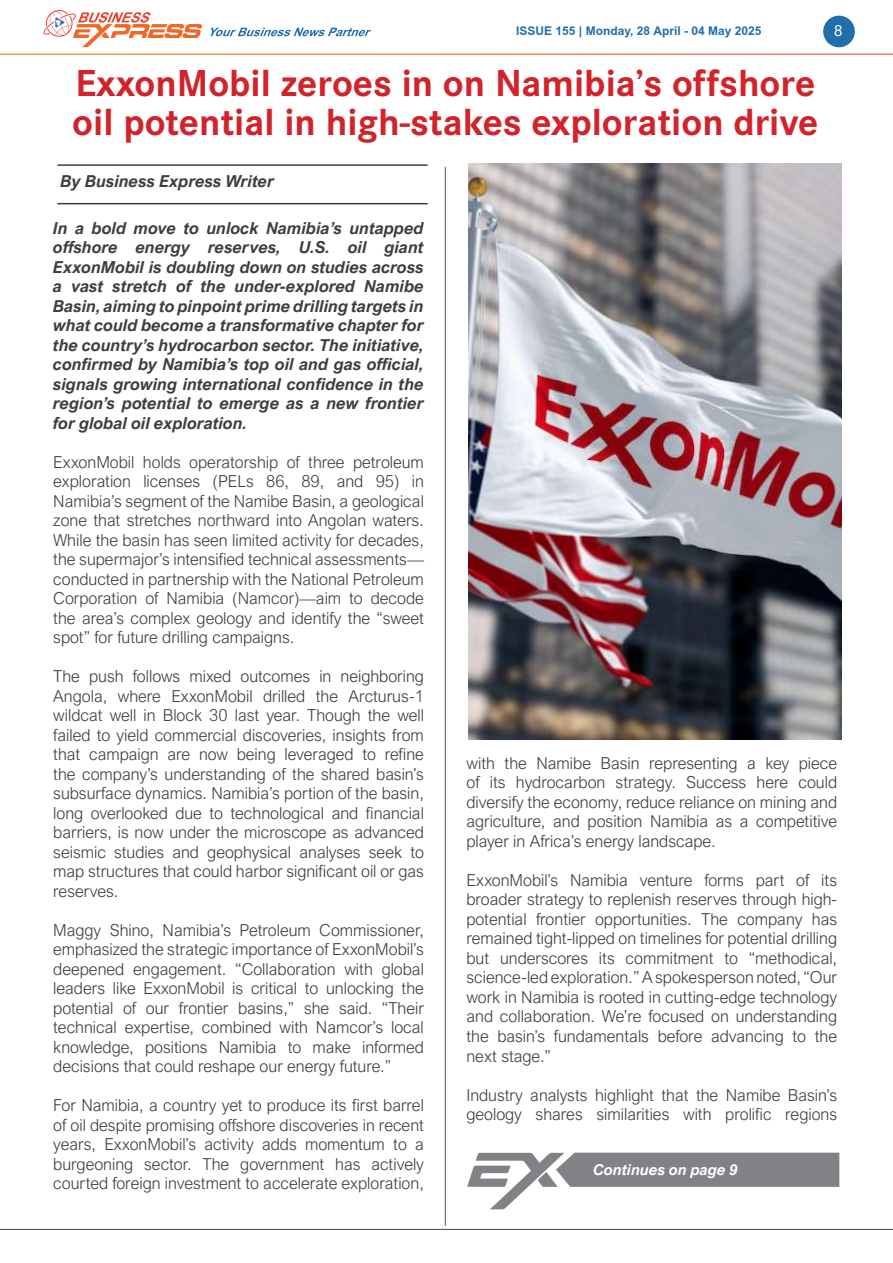
<style>
.page{position:relative;width:893px;height:1263px;background:#fff}
.page>*{position:absolute;margin:0;border:0;box-sizing:border-box;transform-origin:0 0}
.t1{font:700 39px/39px "Corporate S";color:#d2232a}
.t2{font:300 16.5px/19.5px "Arial Nova";color:#3e3e3f;text-align:justify}
.t3{font:italic 700 16.5px/19.5px "Arial Nova";color:#3e3e3f;text-align:justify}
.t4{font:italic 700 15px "Arial Nova";color:#fff}
.t5{font:15px "Arial Nova";color:#fff}
.t6{font:12px "Arial GEO Bold";color:#216ead}
</style>
<div class="page">
<hr style="left:0;top:1229px;width:893px;height:1px;background:#57585a">
<div style="left:823px;top:16px;width:32px;height:31px;background:#216ead;border-radius:50%"></div>
<svg style="left:43px;top:10px;width:160px;height:37px"></svg>
<svg style="left:211px;top:28px;width:160px;height:8px"></svg>
<svg style="left:467px;top:1152px;width:372px;height:57px"></svg>
<hr style="left:445px;top:167px;width:1px;height:1059px;background:#6c6d70">
<hr style="left:57px;top:203px;width:371px;height:1px;background:#3e3e3f">
<hr style="left:57px;top:164px;width:371px;height:2px;background:#3e3e3f">
<img style="left:468px;top:164px;width:374px;height:576px">
<p class="t6" style="left:516px;top:22px;width:247px">ISSUE 155 | Monday, 28 April - 04 May 2025</p>
<p class="t5" style="left:834px;top:22px;width:10px">8</p>
<h1 class="t1" style="left:72px;top:64px;width:747px">ExxonMobil zeroes in on Namibia’s offshore oil potential in high-stakes exploration drive</h1>
<p class="t3" style="left:60px;top:172px;width:215px">By Business Express Writer</p>
<p class="t3" style="left:53px;top:218px;width:372px">In a bold move to unlock Namibia’s untapped offshore energy reserves, U.S. oil giant ExxonMobil is doubling down on studies across a vast stretch of the under-explored Namibe Basin, aiming to pinpoint prime drilling targets in what could become a transformative chapter for the country’s hydrocarbon sector. The initiative, confirmed by Namibia’s top oil and gas official, signals growing international confidence in the region’s potential to emerge as a new frontier for global oil exploration.</p>
<p class="t2" style="left:53px;top:452px;width:372px">ExxonMobil holds operatorship of three petroleum exploration licenses (PELs 86, 89, and 95) in Namibia’s segment of the Namibe Basin, a geological zone that stretches northward into Angolan waters.<br>While the basin has seen limited activity for decades, the supermajor’s intensified technical assessments— conducted in partnership with the National Petroleum Corporation of Namibia (Namcor)—aim to decode the area’s complex geology and identify the “sweet spot” for future drilling campaigns.</p>
<p class="t2" style="left:53px;top:667px;width:372px">The push follows mixed outcomes in neighboring Angola, where ExxonMobil drilled the Arcturus-1 wildcat well in Block 30 last year. Though the well failed to yield commercial discoveries, insights from that campaign are now being leveraged to refine the company’s understanding of the shared basin’s subsurface dynamics. Namibia’s portion of the basin, long overlooked due to technological and financial barriers, is now under the microscope as advanced seismic studies and geophysical analyses seek to map structures that could harbor significant oil or gas reserves.</p>
<p class="t2" style="left:53px;top:920px;width:372px">Maggy Shino, Namibia’s Petroleum Commissioner, emphasized the strategic importance of ExxonMobil’s deepened engagement. “Collaboration with global leaders like ExxonMobil is critical to unlocking the potential of our frontier basins,” she said. “Their technical expertise, combined with Namcor’s local knowledge, positions Namibia to make informed decisions that could reshape our energy future.”</p>
<p class="t2" style="left:53px;top:1096px;width:372px">For Namibia, a country yet to produce its first barrel of oil despite promising offshore discoveries in recent years, ExxonMobil’s activity adds momentum to a burgeoning sector. The government has actively courted foreign investment to accelerate exploration,</p>
<p class="t2" style="left:466px;top:753px;width:372px">with the Namibe Basin representing a key piece of its hydrocarbon strategy. Success here could diversify the economy, reduce reliance on mining and agriculture, and position Namibia as a competitive player in Africa’s energy landscape.</p>
<p class="t2" style="left:466px;top:870px;width:372px">ExxonMobil’s Namibia venture forms part of its broader strategy to replenish reserves through high&shy;potential frontier opportunities. The company has remained tight-lipped on timelines for potential drilling but underscores its commitment to “methodical, science-led exploration.” A spokesperson noted, “Our work in Namibia is rooted in cutting-edge technology and collaboration. We’re focused on understanding the basin’s fundamentals before advancing to the next stage.”</p>
<p class="t2" style="left:466px;top:1085px;width:372px">Industry analysts highlight that the Namibe Basin’s geology shares similarities with prolific regions</p>
<p class="t4" style="left:593px;top:1161px;width:146px">Continues on page 9</p>
</div>
